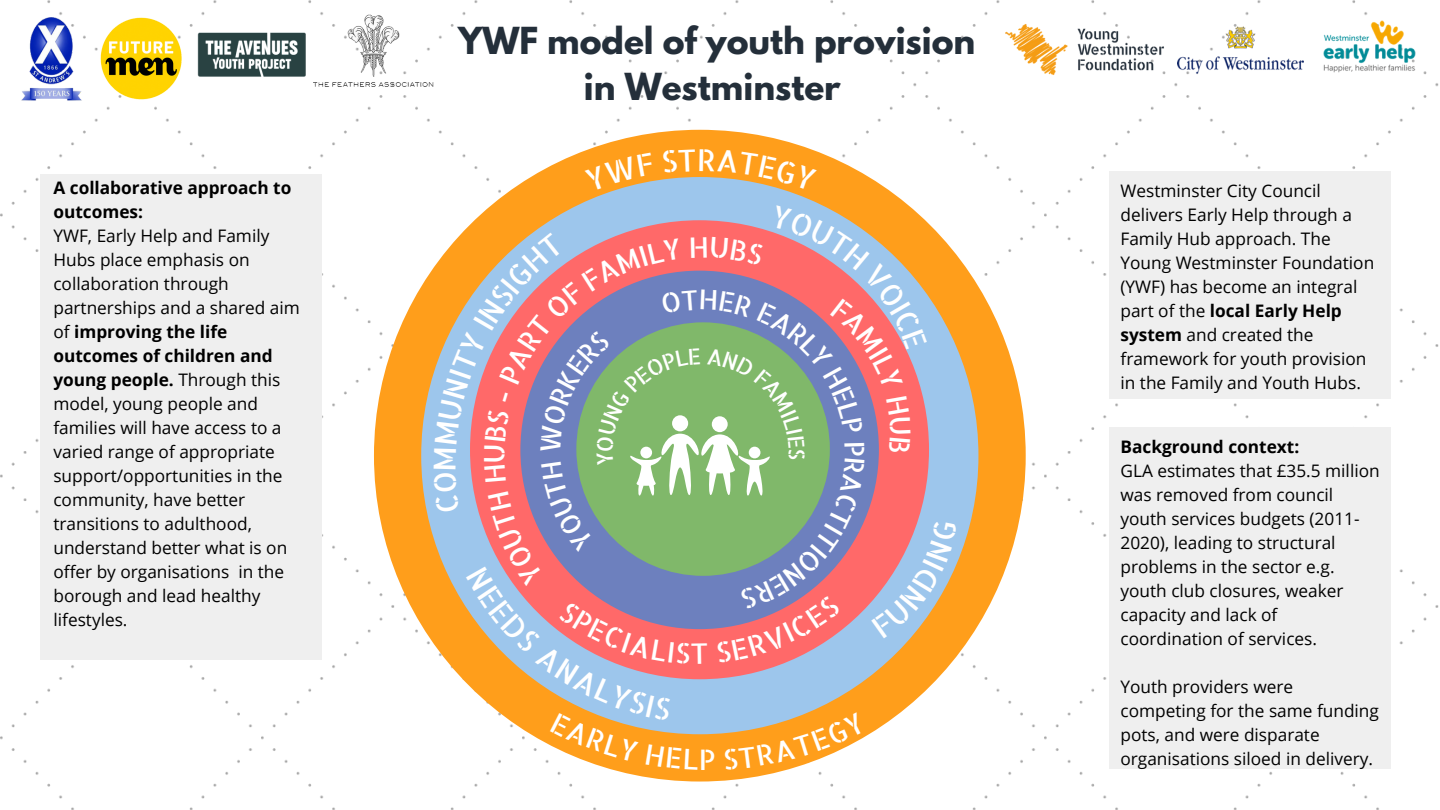
<style>
.page{position:relative;width:1440px;height:810px;background:#fff}
.page>*{position:absolute;margin:0;border:0;box-sizing:border-box;transform-origin:0 0}
.t1{font:700 33px/45.8px "League Spartan";color:#242f3a;text-align:center}
.t2{font:28.3px "Allerta Stencil";color:#fff}
.t3{font:17.3px/24px "Open Sans";color:#000}
.t4{font:700 17.3px/24px "Open Sans";color:#000}
.s1{font-weight:700}
</style>
<div class="page">
<img style="left:1005px;top:24px;width:160px;height:51px">
<img style="left:21px;top:0;width:86px;height:109px">
<img style="left:97px;top:18px;width:85px;height:82px">
<img style="left:197px;top:12px;width:109px;height:65px">
<img style="left:313px;top:12px;width:121px;height:86px">
<img style="left:1177px;top:24px;width:126px;height:51px">
<img style="left:1323px;top:12px;width:102px;height:62px">
<div style="left:374px;top:130px;width:652px;height:652px;background:#ff9e1b;border-radius:50%"></div>
<div style="left:421px;top:177px;width:557px;height:557px;background:#9dc6ec;border-radius:50%"></div>
<div style="left:40px;top:174px;width:282px;height:486px;background:#efefef"></div>
<div style="left:1109px;top:171px;width:282px;height:228px;background:#efefef"></div>
<div style="left:1109px;top:427px;width:282px;height:341px;background:#efefef"></div>
<svg style="left:613px;top:180px;width:41px;height:11px"></svg>
<svg style="left:663px;top:149px;width:154px;height:42px"></svg>
<svg style="left:433px;top:205px;width:524px;height:565px"></svg>
<p class="t4" style="left:53px;top:175px;width:240px">A collaborative approach to outcomes:</p>
<p class="t3" style="left:53px;top:223px;width:248px">YWF, Early Help and Family<br>Hubs place emphasis on collaboration through partnerships and a shared aim of <span class="s1">improving the life outcomes of children and young people.</span> Through this model, young people and families will have access to a varied range of appropriate support/opportunities in the community, have better transitions to adulthood, understand better what is on offer by organisations in the borough and lead healthy lifestyles.</p>
<h1 class="t1" style="left:458px;top:22px;width:519px">YWF model of youth provision in Westminster</h1>
<h2 class="t2" style="left:699px;top:741px;width:18px">P</h2>
<p class="t3" style="left:1120px;top:179px;width:255px">Westminster City Council delivers Early Help through a<br>Family Hub approach. The<br>Young Westminster Foundation (YWF) has become an integral part of the <span class="s1">local Early Help system</span> and created the framework for youth provision in the Family and Youth Hubs.</p>
<p class="t4" style="left:1120px;top:434px;width:180px">Background context:</p>
<p class="t3" style="left:1120px;top:458px;width:261px">GLA estimates that £35.5 million was removed from council youth services budgets (2011-<br>2020), leading to structural problems in the sector e.g. youth club closures, weaker capacity and lack of coordination of services.</p>
<p class="t3" style="left:1120px;top:674px;width:260px">Youth providers were competing for the same funding pots, and were disparate organisations siloed in delivery.</p>
</div>
